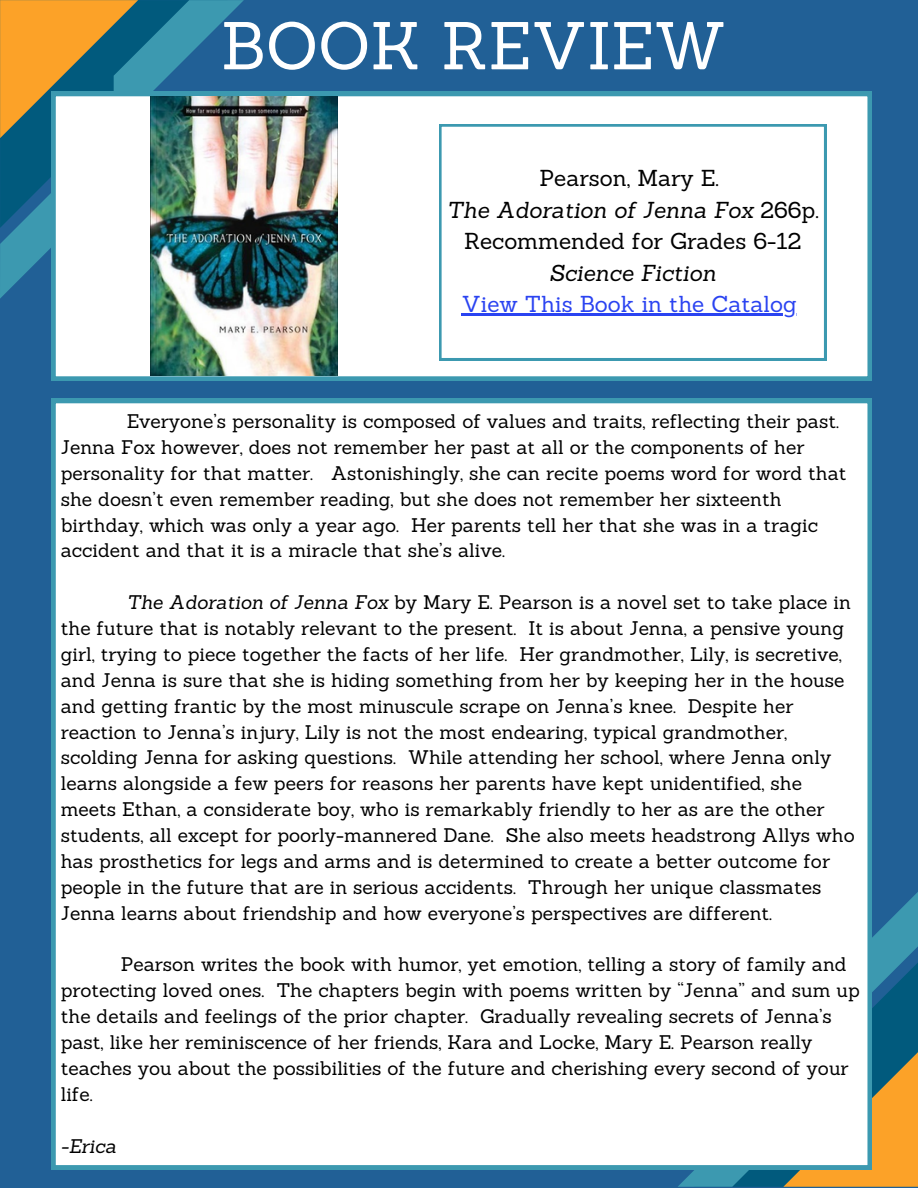
<style>
.page{position:relative;width:918px;height:1188px;background:#216096}
.page>*{position:absolute;margin:0;border:0;box-sizing:border-box;transform-origin:0 0}
.t1{font:65.85px "Sanchez";color:#fff}
.t2{font:italic 22.5px/31.5px "Sanchez";color:#000;text-align:center}
.t3{font:22.5px "Sanchez";color:#2a43f1}
.t4{font:22.5px "Sanchez";color:#000}
.t5{font:19.2px/25.8px "Sanchez";color:#000}
.t6{font:italic 19.2px "Sanchez";color:#000}
.s1{font-style:normal}
.s2{font-style:italic}
</style>
<div class="page">
<svg style="left:678px;top:892px;width:240px;height:295px;background:#70836a"></svg>
<svg style="left:0;top:0;width:244px;height:299px"></svg>
<svg style="left:51px;top:92px;width:821px;height:289px;background:#e8f2f5"></svg>
<div style="left:439px;top:124px;width:387px;height:236px;background:#fff"></div>
<hr style="left:462px;top:313px;width:335px;height:3px;background:#2a43f1">
<div style="left:51px;top:399px;width:821px;height:770px;background:#fff"></div>
<img style="left:150px;top:97px;width:187px;height:279px">
<p class="t1" style="left:221px;top:3px;width:507px">BOOK REVIEW</p>
<p class="t4" style="left:539px;top:164px;width:181px">Pearson, Mary E.</p>
<p class="t2" style="left:447px;top:194px;width:374px">The Adoration of Jenna Fox <span class="s1">266p.<br>Recommended for Grades 6-12<br></span>Science Fiction</p>
<p class="t3" style="left:462px;top:290px;width:337px">View This Book in the Catalog</p>
<p class="t5" style="left:61px;top:408px;width:787px;text-indent:66px">Everyone’s personality is composed of values and traits, reflecting their past.<br>Jenna Fox however, does not remember her past at all or the components of her personality for that matter. Astonishingly, she can recite poems word for word that she doesn’t even remember reading, but she does not remember her sixteenth birthday, which was only a year ago. Her parents tell her that she was in a tragic accident and that it is a miracle that she’s alive.</p>
<p class="t5" style="left:61px;top:589px;width:796px;text-indent:66px"><span class="s2">The Adoration of Jenna Fox</span> by Mary E. Pearson is a novel set to take place in the future that is notably relevant to the present. It is about Jenna, a pensive young girl, trying to piece together the facts of her life. Her grandmother, Lily, is secretive, and Jenna is sure that she is hiding something from her by keeping her in the house and getting frantic by the most minuscule scrape on Jenna’s knee. Despite her reaction to Jenna’s injury, Lily is not the most endearing, typical grandmother, scolding Jenna for asking questions. While attending her school, where Jenna only learns alongside a few peers for reasons her parents have kept unidentified, she meets Ethan, a considerate boy, who is remarkably friendly to her as are the other students, all except for poorly-mannered Dane. She also meets headstrong Allys who has prosthetics for legs and arms and is determined to create a better outcome for people in the future that are in serious accidents. Through her unique classmates Jenna learns about friendship and how everyone’s perspectives are different.</p>
<p class="t5" style="left:61px;top:952px;width:801px;text-indent:60px">Pearson writes the book with humor, yet emotion, telling a story of family and protecting loved ones. The chapters begin with poems written by “Jenna” and sum up the details and feelings of the prior chapter. Gradually revealing secrets of Jenna’s past, like her reminiscence of her friends, Kara and Locke, Mary E. Pearson really teaches you about the possibilities of the future and cherishing every second of your life.</p>
<p class="t6" style="left:61px;top:1133px;width:57px">-Erica</p>
</div>
